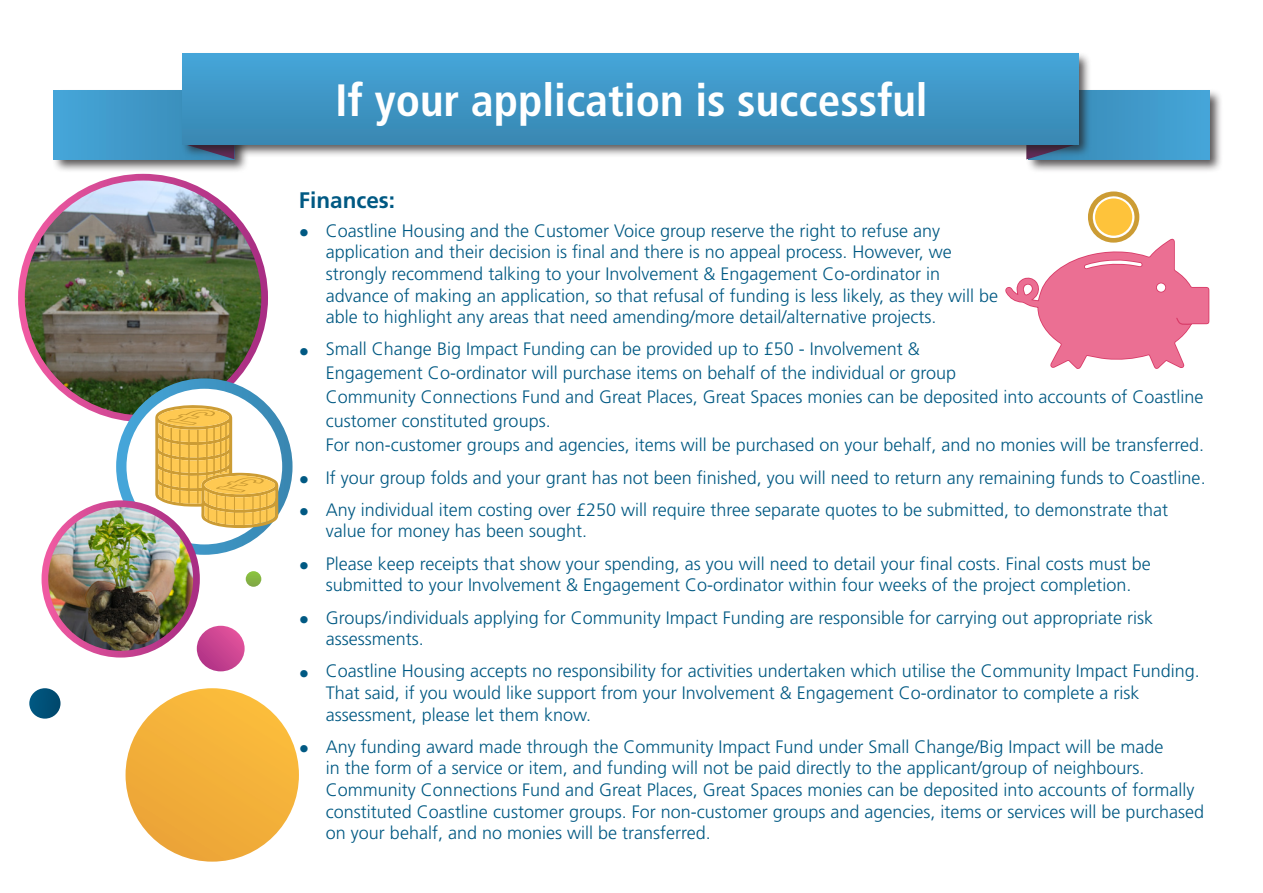
<style>
.page{position:relative;width:1263px;height:893px;background:#fff}
.page>*{position:absolute;margin:0;border:0;box-sizing:border-box;transform-origin:0 0}
.t1{font:700 condensed 45.3px "Frutiger LT Std";color:#fff}
.headers{font:700 22.5px "Frutiger LT Std";color:#005983}
.t2{font:300 18px/21.6px "Frutiger LT Std";color:#005983}
.s1{font-weight:700;font-size:21px}
</style>
<div class="page">
<img style="left:21px;top:177px;width:244px;height:242px">
<div style="left:18px;top:174px;width:250px;height:248px;border:7px solid #fff;border-radius:50%"></div>
<svg style="left:121px;top:384px;width:166px;height:166px"></svg>
<div style="left:116px;top:378px;width:177px;height:177px;border:10px solid #fff;border-radius:50%"></div>
<img style="left:45px;top:504px;width:151px;height:150px">
<div style="left:42px;top:500px;width:158px;height:158px;border:7px solid #fff;border-radius:50%"></div>
<img style="left:53px;top:90px;width:194px;height:84px">
<svg style="left:54px;top:91px;width:181px;height:69px"></svg>
<img style="left:1026px;top:90px;width:195px;height:81px">
<div style="left:1028px;top:91px;width:181px;height:69px;background:linear-gradient(to bottom,#419bcc,#419bcc)"></div>
<img style="left:181px;top:53px;width:911px;height:106px">
<div style="left:182px;top:54px;width:896px;height:90px;background:linear-gradient(to bottom,#45a5d9,#3987b2)"></div>
<svg style="left:1005px;top:191px;width:205px;height:178px"></svg>
<div style="left:126px;top:688px;width:173px;height:174px;background:#f3b139;border-radius:87px"></div>
<svg style="left:246px;top:571px;width:15px;height:16px"></svg>
<svg style="left:197px;top:626px;width:48px;height:45px"></svg>
<svg style="left:29px;top:688px;width:32px;height:31px"></svg>
<svg style="left:155px;top:405px;width:123px;height:123px"></svg>
<p class="t1" style="left:335px;top:74px;width:594px">If your application is successful</p>
<p class="headers" style="left:299px;top:187px;width:98px">Finances:</p>
<p class="t2" style="left:326px;top:220px;width:674px;text-indent:-27px"><span class="s1">•</span> Coastline Housing and the Customer Voice group reserve the right to refuse any application and their decision is final and there is no appeal process. However, we strongly recommend talking to your Involvement &amp; Engagement Co-ordinator in advance of making an application, so that refusal of funding is less likely, as they will be able to highlight any areas that need amending/more detail/alternative projects.</p>
<p class="t2" style="left:326px;top:337px;width:880px;line-height:24px;text-indent:-27px"><span class="s1">•</span> Small Change Big Impact Funding can be provided up to £50 - Involvement &amp;<br>Engagement Co-ordinator will purchase items on behalf of the individual or group<br>Community Connections Fund and Great Places, Great Spaces monies can be deposited into accounts of Coastline customer constituted groups.<br>For non-customer groups and agencies, items will be purchased on your behalf, and no monies will be transferred.</p>
<p class="t2" style="left:299px;top:467px;width:908px"><span class="s1">•</span> If your group folds and your grant has not been finished, you will need to return any remaining funds to Coastline.</p>
<p class="t2" style="left:326px;top:499px;width:844px;text-indent:-27px"><span class="s1">•</span> Any individual item costing over £250 will require three separate quotes to be submitted, to demonstrate that value for money has been sought.</p>
<p class="t2" style="left:299px;top:553px;width:853px;text-align:center"><span class="s1">•</span> Please keep receipts that show your spending, as you will need to detail your final costs. Final costs must be submitted to your Involvement &amp; Engagement Co-ordinator within four weeks of the project completion.</p>
<p class="t2" style="left:326px;top:607px;width:828px;text-indent:-27px"><span class="s1">•</span> Groups/individuals applying for Community Impact Funding are responsible for carrying out appropriate risk assessments.</p>
<p class="t2" style="left:326px;top:661px;width:875px;text-indent:-27px"><span class="s1">•</span> Coastline Housing accepts no responsibility for activities undertaken which utilise the Community Impact Funding.<br>That said, if you would like support from your Involvement &amp; Engagement Co-ordinator to complete a risk assessment, please let them know.</p>
<p class="t2" style="left:326px;top:736px;width:880px;text-indent:-27px"><span class="s1">•</span> Any funding award made through the Community Impact Fund under Small Change/Big Impact will be made<br>in the form of a service or item, and funding will not be paid directly to the applicant/group of neighbours.<br>Community Connections Fund and Great Places, Great Spaces monies can be deposited into accounts of formally constituted Coastline customer groups. For non-customer groups and agencies, items or services will be purchased on your behalf, and no monies will be transferred.</p>
</div>
